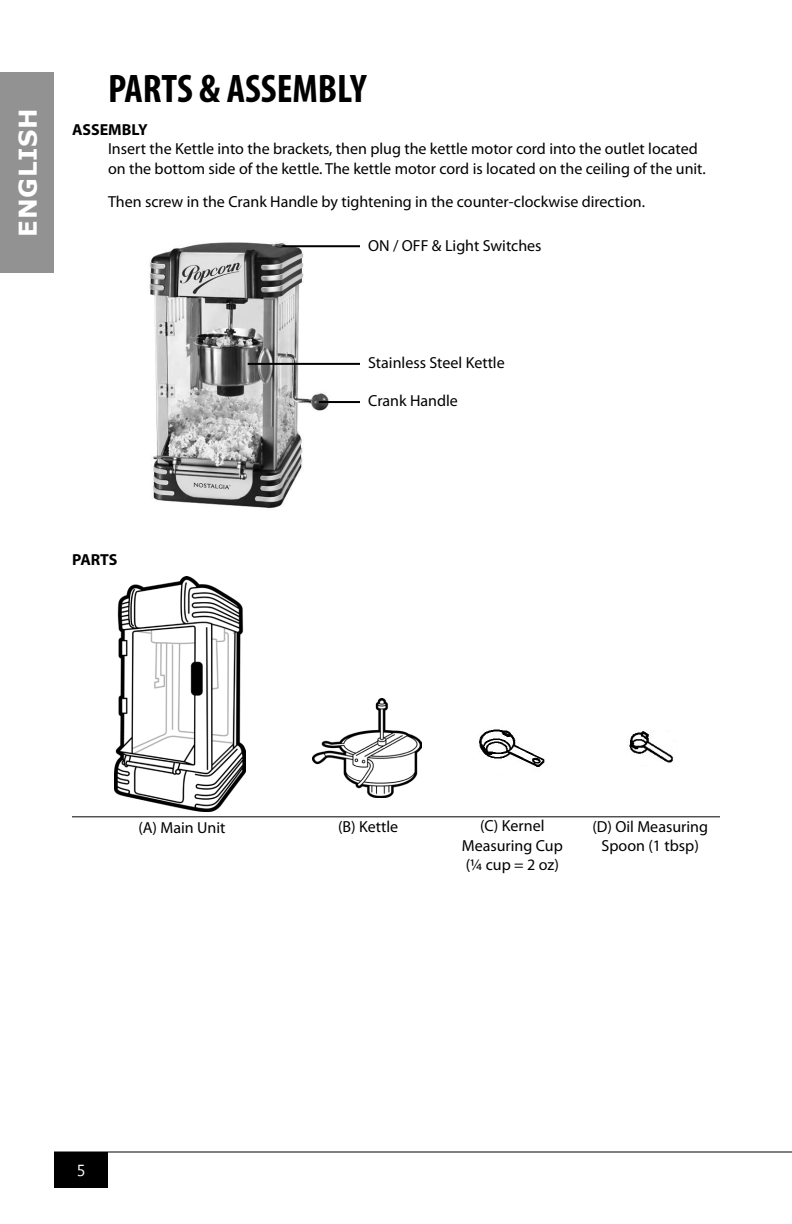
<style>
.page{position:relative;width:792px;height:1224px;background:#fff}
.page>*{position:absolute;margin:0;border:0;box-sizing:border-box;transform-origin:0 0}
.Chapter_Header{font:700 condensed 40px "Myriad Pro";color:#000}
.t1{font:700 24.4px "Verdana";letter-spacing:.03em;color:#fff}
.Captions___Subheads{font:16px/19.2px "Myriad Pro";color:#000}
.Captions___Subheads-2{font:700 16px "Myriad Pro";color:#000}
.t2{font:16px "Segoe UI";color:#fff}
</style>
<div class="page">
<div style="left:0;top:72px;width:54px;height:201px;background:#929292"></div>
<hr style="left:54px;top:1152px;width:738px;height:1px;background:#000">
<div style="left:54px;top:1152px;width:54px;height:36px;background:#000"></div>
<hr style="left:72px;top:816px;width:648px;height:1px;background:#000">
<img style="left:115px;top:576px;width:130px;height:235px">
<img style="left:479px;top:729px;width:66px;height:38px">
<img style="left:629px;top:731px;width:44px;height:32px">
<img style="left:313px;top:699px;width:108px;height:98px">
<img style="left:149px;top:242px;width:199px;height:267px">
<hr style="left:282px;top:245px;width:78px;height:2px;background:#000">
<hr style="left:248px;top:363px;width:112px;height:2px;background:#000">
<hr style="left:319px;top:401px;width:41px;height:2px;background:#000">
<h2 class="t1" style="left:11px;top:237px;width:130px;rotate:-90deg">ENGLISH</h2>
<p class="Chapter_Header" style="left:108px;top:64px;width:260px">PARTS &amp; ASSEMBLY</p>
<p class="Captions___Subheads-2" style="left:72px;top:119px;width:77px">ASSEMBLY</p>
<p class="Captions___Subheads" style="left:108px;top:139px;width:599px">Insert the Kettle into the brackets, then plug the kettle motor cord into the outlet located on the bottom side of the kettle. The kettle motor cord is located on the ceiling of the unit.</p>
<p class="Captions___Subheads" style="left:108px;top:192px;width:539px">Then screw in the Crank Handle by tightening in the counter-clockwise direction.</p>
<p class="Captions___Subheads" style="left:368px;top:235px;width:175px">ON / OFF &amp; Light Switches</p>
<p class="Captions___Subheads" style="left:368px;top:353px;width:138px">Stainless Steel Kettle</p>
<p class="Captions___Subheads" style="left:368px;top:391px;width:91px">Crank Handle</p>
<p class="Captions___Subheads-2" style="left:72px;top:549px;width:47px">PARTS</p>
<p class="Captions___Subheads" style="left:139px;top:818px;width:88px">(A) Main Unit</p>
<p class="Captions___Subheads" style="left:338px;top:817px;width:62px">(B) Kettle</p>
<p class="Captions___Subheads" style="left:480px;top:816px;width:66px">(C) Kernel</p>
<p class="Captions___Subheads" style="left:462px;top:835px;width:103px">Measuring Cup (¼ cup = 2 oz)</p>
<p class="Captions___Subheads" style="left:592px;top:817px;width:117px;text-align:center">(D) Oil Measuring<br>Spoon (1 tbsp)</p>
<p class="t2" style="left:77px;top:1159px;width:10px">5</p>
</div>
